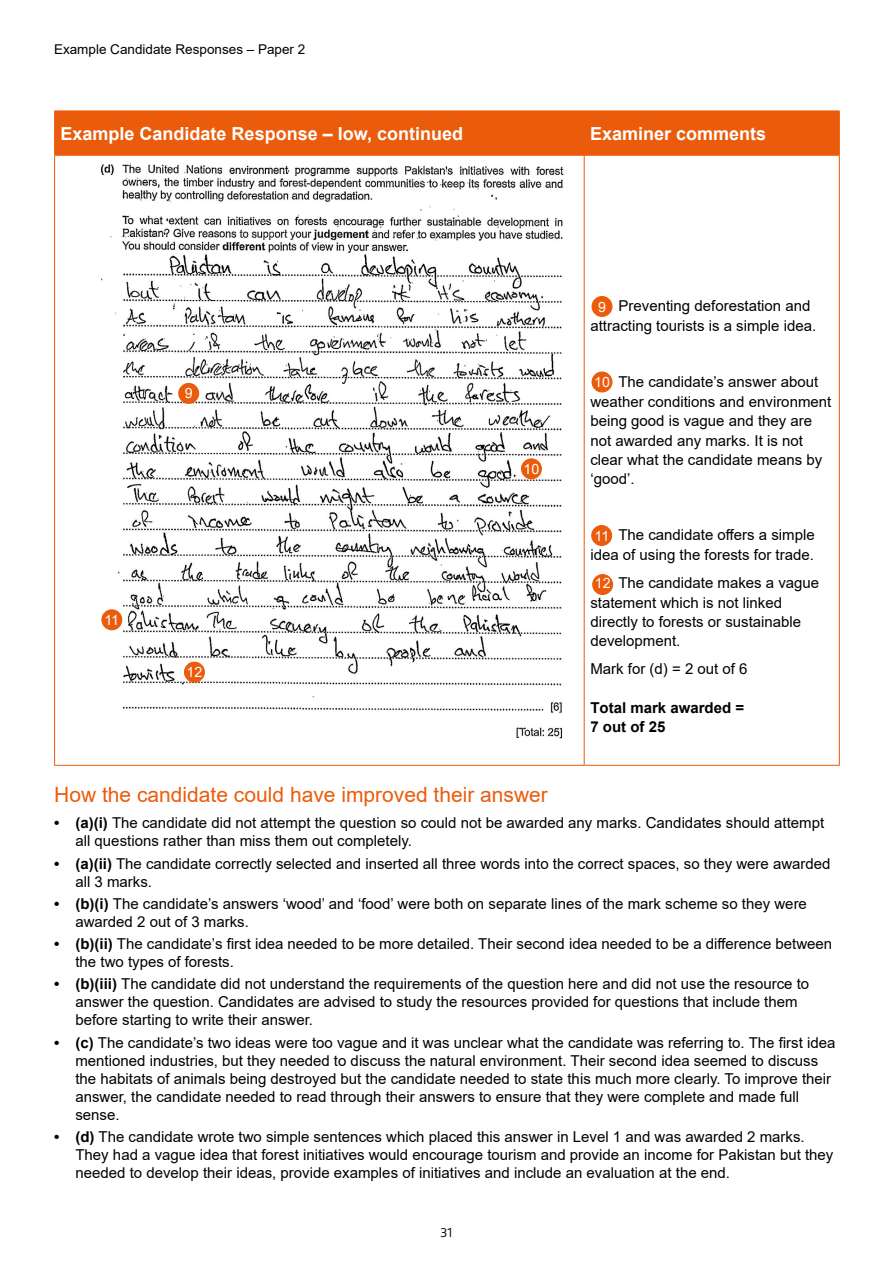
<style>
.page{position:relative;width:893px;height:1263px;background:#fff}
.page>*{position:absolute;margin:0;border:0;box-sizing:border-box;transform-origin:0 0}
.t1{font:21px "Arial";color:#ea5c0c}
.t2{font:700 18px "Arial";color:#fff}
.t3{font:15px/18px "Arial";color:#000}
.t4{font:700 15px/19.4px "Arial";color:#000}
.t5{font:14.25px "Arial";color:#fff}
.t6{font:13.5px "Arial";color:#000}
.t7{font:300 13.5px "Bliss Pro";color:#000}
.s1{font-size:14.25px;color:#fff}
.s2{font-weight:700}
</style>
<div class="page">
<div style="left:55px;top:112px;width:784px;height:43px;background:#ea5c0c"></div>
<hr style="left:54px;top:111px;width:1px;height:44px;background:#ea5c0c">
<hr style="left:54px;top:111px;width:530px;height:1px;background:#ea5c0c">
<hr style="left:54px;top:155px;width:530px;height:1px;background:#ea5c0c">
<hr style="left:584px;top:111px;width:1px;height:44px;background:#ea5c0c">
<hr style="left:584px;top:111px;width:256px;height:1px;background:#ea5c0c">
<hr style="left:839px;top:111px;width:1px;height:44px;background:#ea5c0c">
<hr style="left:584px;top:155px;width:256px;height:1px;background:#ea5c0c">
<hr style="left:54px;top:156px;width:1px;height:609px;background:#ea5c0c">
<hr style="left:54px;top:765px;width:530px;height:1px;background:#ea5c0c">
<hr style="left:584px;top:156px;width:1px;height:609px;background:#ea5c0c">
<hr style="left:839px;top:156px;width:1px;height:609px;background:#ea5c0c">
<hr style="left:584px;top:765px;width:256px;height:1px;background:#ea5c0c">
<img style="left:100px;top:162px;width:464px;height:577px">
<div style="left:592px;top:297px;width:20px;height:19px;background:#ea5c0c;border-radius:50%"></div>
<div style="left:591px;top:296px;width:21px;height:21px;border:1px solid #ea5c0c;border-radius:50%"></div>
<div style="left:592px;top:372px;width:20px;height:20px;background:#ea5c0c;border-radius:50%"></div>
<div style="left:591px;top:371px;width:21px;height:21px;border:1px solid #ea5c0c;border-radius:50%"></div>
<div style="left:592px;top:526px;width:19px;height:19px;background:#ea5c0c;border-radius:50%"></div>
<div style="left:591px;top:525px;width:21px;height:21px;border:1px solid #ea5c0c;border-radius:50%"></div>
<div style="left:593px;top:575px;width:19px;height:19px;background:#ea5c0c;border-radius:50%"></div>
<div style="left:592px;top:574px;width:21px;height:21px;border:1px solid #ea5c0c;border-radius:50%"></div>
<div style="left:179px;top:384px;width:19px;height:19px;background:#ea5c0c;border-radius:50%"></div>
<div style="left:178px;top:383px;width:21px;height:21px;border:1px solid #ea5c0c;border-radius:50%"></div>
<div style="left:522px;top:459px;width:19px;height:20px;background:#ea5c0c;border-radius:50%"></div>
<div style="left:521px;top:458px;width:21px;height:21px;border:1px solid #ea5c0c;border-radius:50%"></div>
<div style="left:102px;top:610px;width:20px;height:20px;background:#ea5c0c;border-radius:50%"></div>
<div style="left:101px;top:609px;width:21px;height:21px;border:1px solid #ea5c0c;border-radius:50%"></div>
<div style="left:185px;top:662px;width:19px;height:20px;background:#ea5c0c;border-radius:50%"></div>
<div style="left:184px;top:662px;width:21px;height:21px;border:1px solid #ea5c0c;border-radius:50%"></div>
<p class="t6" style="left:54px;top:40px;width:253px">Example Candidate Responses – Paper 2</p>
<p class="t2" style="left:61px;top:121px;width:404px">Example Candidate Response – low, continued</p>
<p class="t2" style="left:590px;top:121px;width:178px">Examiner comments</p>
<p class="t5" style="left:185px;top:383px;width:9px">9</p>
<p class="t5" style="left:104px;top:610px;width:16px">11</p>
<p class="t5" style="left:187px;top:662px;width:17px">12</p>
<p class="t5" style="left:523px;top:459px;width:17px">10</p>
<p class="t3" style="left:590px;top:296px;width:227px;line-height:19.5px;text-align:center"><span class="s1">9</span> Preventing deforestation and attracting tourists is a simple idea.</p>
<p class="t3" style="left:590px;top:372px;width:242px;line-height:19.5px"><span class="s1">10</span> The candidate’s answer about weather conditions and environment being good is vague and they are not awarded any marks. It is not clear what the candidate means by ‘good’.</p>
<p class="t3" style="left:590px;top:525px;width:226px;line-height:19.5px"><span class="s1">11</span> The candidate offers a simple idea of using the forests for trade.</p>
<p class="t3" style="left:590px;top:573px;width:230px;line-height:19.5px;text-indent:5px"><span class="s1">12</span> The candidate makes a vague statement which is not linked directly to forests or sustainable development.</p>
<p class="t3" style="left:590px;top:660px;width:159px">Mark for (d) = 2 out of 6</p>
<p class="t4" style="left:590px;top:698px;width:155px">Total mark awarded =<br>7 out of 25</p>
<h1 class="t1" style="left:54px;top:780px;width:495px">How the candidate could have improved their answer</h1>
<p class="t3" style="left:75px;top:814px;width:750px;text-indent:-21px"><span class="s2">• (a)(i)</span> The candidate did not attempt the question so could not be awarded any marks. Candidates should attempt all questions rather than miss them out completely.</p>
<p class="t3" style="left:75px;top:854px;width:757px;text-indent:-21px"><span class="s2">• (a)(ii)</span> The candidate correctly selected and inserted all three words into the correct spaces, so they were awarded all 3 marks.</p>
<p class="t3" style="left:75px;top:894px;width:733px;text-indent:-21px"><span class="s2">• (b)(i)</span> The candidate’s answers ‘wood’ and ‘food’ were both on separate lines of the mark scheme so they were awarded 2 out of 3 marks.</p>
<p class="t3" style="left:75px;top:935px;width:758px;text-indent:-21px"><span class="s2">• (b)(ii)</span> The candidate’s first idea needed to be more detailed. Their second idea needed to be a difference between the two types of forests.</p>
<p class="t3" style="left:75px;top:975px;width:735px;text-indent:-21px"><span class="s2">• (b)(iii)</span> The candidate did not understand the requirements of the question here and did not use the resource to answer the question. Candidates are advised to study the resources provided for questions that include them before starting to write their answer.</p>
<p class="t3" style="left:75px;top:1033px;width:761px;text-indent:-21px"><span class="s2">• (c)</span> The candidate’s two ideas were too vague and it was unclear what the candidate was referring to. The first idea mentioned industries, but they needed to discuss the natural environment. Their second idea seemed to discuss the habitats of animals being destroyed but the candidate needed to state this much more clearly. To improve their answer, the candidate needed to read through their answers to ensure that they were complete and made full sense.</p>
<p class="t3" style="left:75px;top:1127px;width:759px;text-indent:-21px"><span class="s2">• (d)</span> The candidate wrote two simple sentences which placed this answer in Level 1 and was awarded 2 marks.<br>They had a vague idea that forest initiatives would encourage tourism and provide an income for Pakistan but they needed to develop their ideas, provide examples of initiatives and include an evaluation at the end.</p>
<p class="t7" style="left:440px;top:1224px;width:14px">31</p>
</div>
